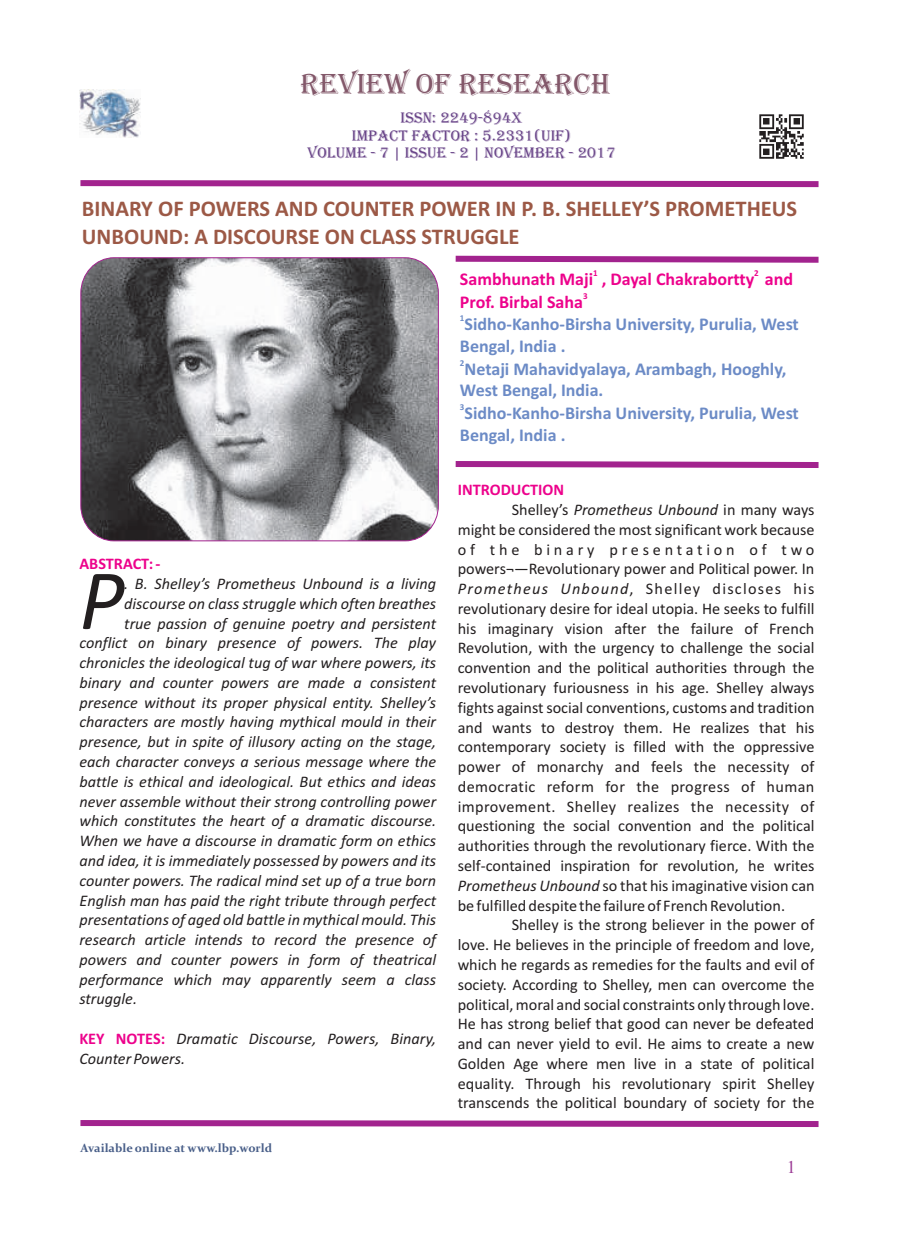
<style>
.page{position:relative;width:898px;height:1242px;background:#fff}
.page>*{position:absolute;margin:0;border:0;box-sizing:border-box;transform-origin:0 0}
.t1{font:italic 86.55px "Calibri";color:#231f20}
.t2{font:30px "Algerian";color:#83586a}
.t3{font:700 22.5px/27.5px "Calibri";color:#9c5946}
.t4{font:700 18px/21.9px "Calibri";color:#6c8bc6}
.t5{font:700 18px "Calibri";color:#ed028c}
.t6{font:18px "Times New Roman";color:#9c3d96}
.t7{font:16.2px "Calibri";color:#231f20}
.t8{font:italic 16.2px/19.8px "Calibri";color:#231f20}
.t9{font:16.2px "Calibri";letter-spacing:.025em;color:#231f20}
.t10{font:16.2px "Calibri";letter-spacing:.08em;color:#231f20}
.t11{font:700 16.2px "Calibri";color:#ed028c}
.t12{font:16.2px "Calibri";letter-spacing:.235em;color:#231f20}
.t13{font:15.75px/17.5px "Algerian";color:#674287;text-align:center}
.t14{font:700 12px "Constantia";color:#485e88}
.t15{font:700 9px "Calibri";color:#ed028c}
.t16{font:700 9px "Calibri";color:#6c8bc6}
.s1{font-style:italic}
</style>
<div class="page">
<svg style="left:80px;top:1120px;width:739px;height:7px"></svg>
<img style="left:81px;top:258px;width:357px;height:283px;border-radius:34px">
<div style="left:80px;top:257px;width:358px;height:284px;border:1px solid #a2238e;border-radius:34px"></div>
<svg style="left:455px;top:255px;width:364px;height:8px"></svg>
<svg style="left:455px;top:461px;width:364px;height:7px"></svg>
<svg style="left:80px;top:180px;width:739px;height:8px"></svg>
<img style="left:759px;top:114px;width:45px;height:45px">
<img style="left:80px;top:89px;width:60px;height:49px">
<h2 class="t2" style="left:300px;top:68px;width:311px">REVIEW OF RESEARCH</h2>
<p class="t13" style="left:307px;top:109px;width:309px">ISSN: 2249-894X<br>IMPACT FACTOR : 5.2331(UIF)<br>VOLUME - 7 | ISSUE - 2 | NOVEMBER - 2017</p>
<h3 class="t3" style="left:82px;top:197px;width:716px">BINARY OF POWERS AND COUNTER POWER IN P. B. SHELLEY’S PROMETHEUS<br>UNBOUND: A DISCOURSE ON CLASS STRUGGLE</h3>
<p class="t11" style="left:79px;top:557px;width:82px">ABSTRACT: -</p>
<h1 class="t1" style="left:79px;top:564px;width:46px">P</h1>
<p class="t8" style="left:124px;top:575px;width:313px">. B. Shelley’s Prometheus Unbound is a living</p>
<p class="t8" style="left:124px;top:595px;width:313px">discourse on class struggle which often breathes</p>
<p class="t8" style="left:124px;top:614px;width:313px">true passion of genuine poetry and persistent</p>
<p class="t8" style="left:79px;top:634px;width:358px">conflict on binary presence of powers. The play</p>
<p class="t8" style="left:79px;top:654px;width:358px">chronicles the ideological tug of war where powers, its</p>
<p class="t8" style="left:79px;top:674px;width:358px">binary and counter powers are made a consistent</p>
<p class="t8" style="left:79px;top:694px;width:358px">presence without its proper physical entity. Shelley’s</p>
<p class="t8" style="left:79px;top:713px;width:358px">characters are mostly having mythical mould in their</p>
<p class="t8" style="left:79px;top:733px;width:358px">presence, but in spite of illusory acting on the stage,</p>
<p class="t8" style="left:79px;top:753px;width:358px">each character conveys a serious message where the</p>
<p class="t8" style="left:79px;top:773px;width:358px">battle is ethical and ideological. But ethics and ideas</p>
<p class="t8" style="left:79px;top:792px;width:358px">never assemble without their strong controlling power</p>
<p class="t8" style="left:79px;top:812px;width:358px">which constitutes the heart of a dramatic discourse.</p>
<p class="t8" style="left:79px;top:832px;width:358px">When we have a discourse in dramatic form on ethics</p>
<p class="t8" style="left:79px;top:852px;width:358px">and idea, it is immediately possessed by powers and its</p>
<p class="t8" style="left:79px;top:871px;width:358px">counter powers. The radical mind set up of a true born</p>
<p class="t8" style="left:79px;top:891px;width:358px">English man has paid the right tribute through perfect</p>
<p class="t8" style="left:79px;top:911px;width:358px">presentations of aged old battle in mythical mould. This</p>
<p class="t8" style="left:79px;top:931px;width:358px">research article intends to record the presence of</p>
<p class="t8" style="left:79px;top:951px;width:358px">powers and counter powers in form of theatrical</p>
<p class="t8" style="left:79px;top:970px;width:358px">performance which may apparently seem a class</p>
<p class="t8" style="left:79px;top:990px;width:59px">struggle.</p>
<p class="t8" style="left:79px;top:1030px;width:358px;text-indent:97px">Dramatic Discourse, Powers, Binary,<br>Counter Powers.</p>
<p class="t11" style="left:79px;top:1031px;width:87px">KEY NOTES:</p>
<p class="t14" style="left:81px;top:1143px;width:193px">Available online at www.lbp.world</p>
<p class="t15" style="left:593px;top:269px;width:6px">1</p>
<p class="t15" style="left:754px;top:269px;width:6px">2</p>
<p class="t5" style="left:460px;top:272px;width:334px">Sambhunath Maji , Dayal Chakrabortty and</p>
<p class="t15" style="left:582px;top:292px;width:6px">3</p>
<p class="t5" style="left:460px;top:294px;width:124px">Prof. Birbal Saha</p>
<p class="t16" style="left:460px;top:314px;width:6px">1</p>
<p class="t4" style="left:460px;top:315px;width:340px">Sidho-Kanho-Birsha University, Purulia, West<br>Bengal, India .</p>
<p class="t16" style="left:460px;top:359px;width:6px">2</p>
<p class="t4" style="left:460px;top:359px;width:328px">Netaji Mahavidyalaya, Arambagh, Hooghly,<br>West Bengal, India.</p>
<p class="t16" style="left:460px;top:403px;width:6px">3</p>
<p class="t4" style="left:460px;top:403px;width:340px">Sidho-Kanho-Birsha University, Purulia, West<br>Bengal, India .</p>
<p class="t11" style="left:457px;top:483px;width:108px">INTRODUCTION</p>
<p class="t7" style="left:511px;top:503px;width:304px">Shelley’s <span class="s1">Prometheus Unbound</span> in many ways</p>
<p class="t7" style="left:457px;top:522px;width:358px">might be considered the most significant work because</p>
<p class="t12" style="left:457px;top:542px;width:358px">of the binary presentation of two</p>
<p class="t7" style="left:457px;top:562px;width:358px">powers¬—Revolutionary power and Political power. In</p>
<p class="t10" style="left:457px;top:582px;width:358px"><span class="s1">Prometheus Unbound</span>, Shelley discloses his</p>
<p class="t7" style="left:457px;top:602px;width:358px">revolutionary desire for ideal utopia. He seeks to fulfill</p>
<p class="t7" style="left:457px;top:621px;width:358px">his imaginary vision after the failure of French</p>
<p class="t7" style="left:457px;top:641px;width:358px">Revolution, with the urgency to challenge the social</p>
<p class="t7" style="left:457px;top:661px;width:358px">convention and the political authorities through the</p>
<p class="t7" style="left:457px;top:681px;width:358px">revolutionary furiousness in his age. Shelley always</p>
<p class="t7" style="left:457px;top:700px;width:358px">fights against social conventions, customs and tradition</p>
<p class="t7" style="left:457px;top:720px;width:358px">and wants to destroy them. He realizes that his</p>
<p class="t7" style="left:457px;top:740px;width:358px">contemporary society is filled with the oppressive</p>
<p class="t7" style="left:457px;top:760px;width:358px">power of monarchy and feels the necessity of</p>
<p class="t9" style="left:457px;top:780px;width:358px">democratic reform for the progress of human</p>
<p class="t9" style="left:457px;top:799px;width:358px">improvement. Shelley realizes the necessity of</p>
<p class="t7" style="left:457px;top:819px;width:358px">questioning the social convention and the political</p>
<p class="t7" style="left:457px;top:839px;width:358px">authorities through the revolutionary fierce. With the</p>
<p class="t7" style="left:457px;top:859px;width:358px">self-contained inspiration for revolution, he writes</p>
<p class="t7" style="left:457px;top:878px;width:358px"><span class="s1">Prometheus Unbound</span> so that his imaginative vision can</p>
<p class="t7" style="left:457px;top:898px;width:329px">be fulfilled despite the failure of French Revolution.</p>
<p class="t7" style="left:511px;top:918px;width:304px">Shelley is the strong believer in the power of</p>
<p class="t7" style="left:457px;top:938px;width:358px">love. He believes in the principle of freedom and love,</p>
<p class="t7" style="left:457px;top:957px;width:358px">which he regards as remedies for the faults and evil of</p>
<p class="t7" style="left:457px;top:977px;width:358px">society. According to Shelley, men can overcome the</p>
<p class="t7" style="left:457px;top:997px;width:358px">political, moral and social constraints only through love.</p>
<p class="t7" style="left:457px;top:1017px;width:358px">He has strong belief that good can never be defeated</p>
<p class="t7" style="left:457px;top:1037px;width:358px">and can never yield to evil. He aims to create a new</p>
<p class="t7" style="left:457px;top:1056px;width:358px">Golden Age where men live in a state of political</p>
<p class="t7" style="left:457px;top:1076px;width:358px">equality. Through his revolutionary spirit Shelley</p>
<p class="t7" style="left:457px;top:1096px;width:358px">transcends the political boundary of society for the</p>
<p class="t6" style="left:786px;top:1160px;width:10px">1</p>
</div>
